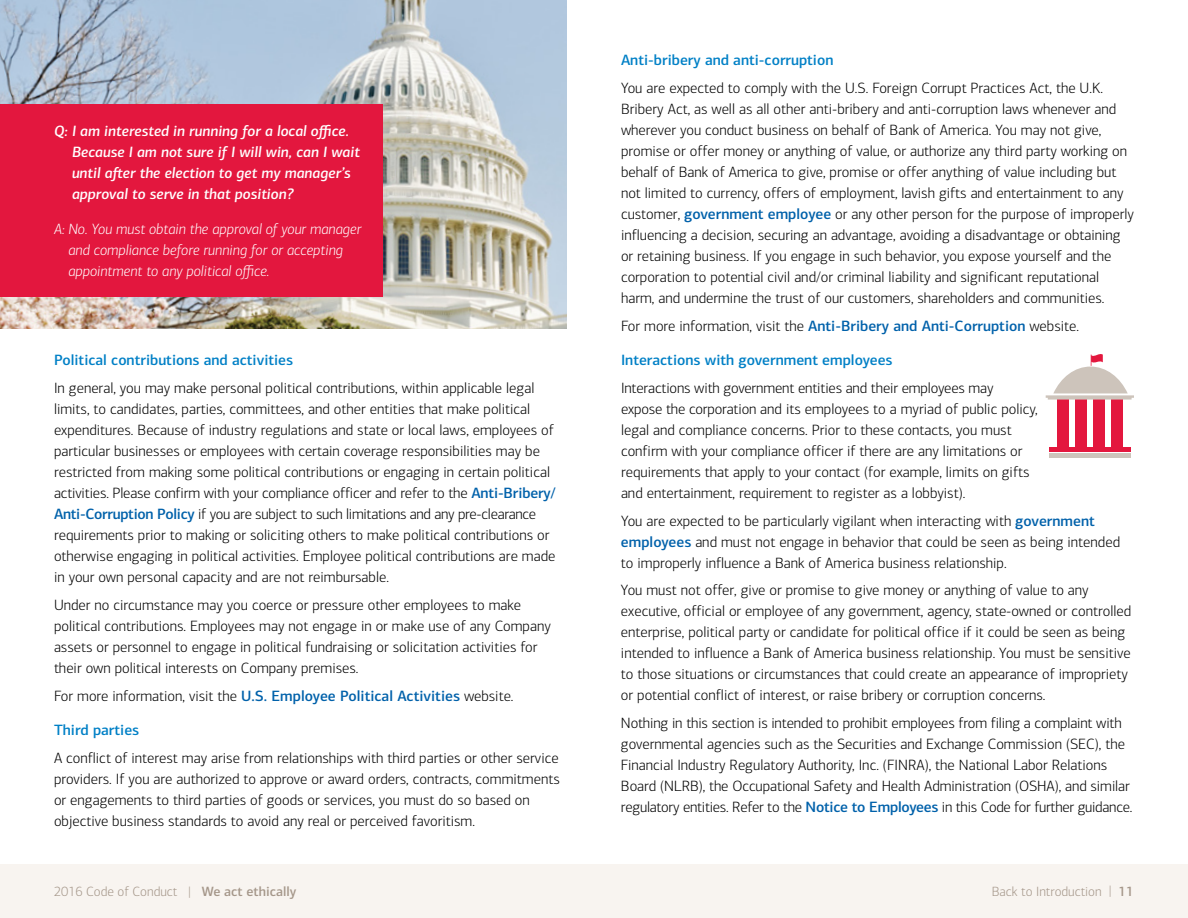
<style>
.page{position:relative;width:1188px;height:918px;background:#fff}
.page>*{position:absolute;margin:0;border:0;box-sizing:border-box;transform-origin:0 0}
.t1{font:300 15px/21px "Connections";color:#000}
.t2{font:italic 500 15px/21px "Connections";color:#fff}
.t3{font:italic 300 15px/21px "Connections";color:#fff}
.t4{font:500 15px "Connections";color:#0080c6}
.t5{font:300 13.5px "Connections";color:#a5978a}
.t6{font:500 13.5px "Connections";color:#a5978a}
.s1{font-weight:500;color:#0061aa}
.s2{font-weight:500}
</style>
<div class="page">
<div style="left:0;top:864px;width:1188px;height:54px;background:#f8f4f0"></div>
<img style="left:0;top:0;width:567px;height:328px">
<div style="left:0;top:105px;width:382px;height:192px;background:#e3173e"></div>
<div style="left:1058px;top:399px;width:11px;height:52px;background:#e3173e"></div>
<div style="left:1076px;top:399px;width:11px;height:52px;background:#e3173e"></div>
<div style="left:1094px;top:399px;width:11px;height:52px;background:#e3173e"></div>
<div style="left:1112px;top:399px;width:11px;height:52px;background:#e3173e"></div>
<div style="left:1050px;top:447px;width:81px;height:5px;background:#e3173e"></div>
<hr style="left:1050px;top:454px;width:81px;height:4px;background:#cdc4bb">
<svg style="left:1046px;top:354px;width:88px;height:46px"></svg>
<p class="t2" style="left:72px;top:121px;width:289px;text-indent:-18px">Q: I am interested in running for a local office.<br>Because I am not sure if I will win, can I wait until after the election to get my manager’s approval to serve in that position?</p>
<p class="t3" style="left:68px;top:218px;width:295px;text-indent:-14px">A: No. You must obtain the approval of your manager and compliance before running for or accepting appointment to any political office.</p>
<p class="t4" style="left:54px;top:351px;width:241px">Political contributions and activities</p>
<p class="t1" style="left:54px;top:378px;width:503px">In general, you may make personal political contributions, within applicable legal limits, to candidates, parties, committees, and other entities that make political expenditures. Because of industry regulations and state or local laws, employees of particular businesses or employees with certain coverage responsibilities may be restricted from making some political contributions or engaging in certain political activities. Please confirm with your compliance officer and refer to the <span class="s1">Anti-Bribery/ Anti-Corruption Policy</span> if you are subject to such limitations and any pre-clearance requirements prior to making or soliciting others to make political contributions or otherwise engaging in political activities. Employee political contributions are made in your own personal capacity and are not reimbursable.</p>
<p class="t1" style="left:54px;top:594px;width:498px">Under no circumstance may you coerce or pressure other employees to make political contributions. Employees may not engage in or make use of any Company assets or personnel to engage in political fundraising or solicitation activities for their own political interests on Company premises.</p>
<p class="t1" style="left:54px;top:685px;width:461px">For more information, visit the <span class="s1">U.S. Employee Political Activities</span> website.</p>
<p class="t4" style="left:54px;top:721px;width:87px">Third parties</p>
<p class="t1" style="left:54px;top:747px;width:507px">A conflict of interest may arise from relationships with third parties or other service providers. If you are authorized to approve or award orders, contracts, commitments or engagements to third parties of goods or services, you must do so based on objective business standards to avoid any real or perceived favoritism.</p>
<p class="t4" style="left:621px;top:51px;width:214px">Anti-bribery and anti-corruption</p>
<p class="t1" style="left:621px;top:78px;width:515px">You are expected to comply with the U.S. Foreign Corrupt Practices Act, the U.K.<br>Bribery Act, as well as all other anti-bribery and anti-corruption laws whenever and wherever you conduct business on behalf of Bank of America. You may not give, promise or offer money or anything of value, or authorize any third party working on behalf of Bank of America to give, promise or offer anything of value including but not limited to currency, offers of employment, lavish gifts and entertainment to any customer, <span class="s1">government employee</span> or any other person for the purpose of improperly influencing a decision, securing an advantage, avoiding a disadvantage or obtaining or retaining business. If you engage in such behavior, you expose yourself and the corporation to potential civil and/or criminal liability and significant reputational harm, and undermine the trust of our customers, shareholders and communities.</p>
<p class="t1" style="left:621px;top:315px;width:460px">For more information, visit the <span class="s1">Anti-Bribery and Anti-Corruption</span> website.</p>
<p class="t4" style="left:621px;top:351px;width:273px">Interactions with government employees</p>
<p class="t1" style="left:621px;top:378px;width:418px">Interactions with government entities and their employees may expose the corporation and its employees to a myriad of public policy, legal and compliance concerns. Prior to these contacts, you must confirm with your compliance officer if there are any limitations or requirements that apply to your contact (for example, limits on gifts and entertainment, requirement to register as a lobbyist).</p>
<p class="t1" style="left:621px;top:510px;width:501px">You are expected to be particularly vigilant when interacting with <span class="s1">government employees</span> and must not engage in behavior that could be seen as being intended to improperly influence a Bank of America business relationship.</p>
<p class="t1" style="left:621px;top:580px;width:512px">You must not offer, give or promise to give money or anything of value to any executive, official or employee of any government, agency, state-owned or controlled enterprise, political party or candidate for political office if it could be seen as being intended to influence a Bank of America business relationship. You must be sensitive to those situations or circumstances that could create an appearance of impropriety or potential conflict of interest, or raise bribery or corruption concerns.</p>
<p class="t1" style="left:621px;top:713px;width:513px">Nothing in this section is intended to prohibit employees from filing a complaint with governmental agencies such as the Securities and Exchange Commission (SEC), the Financial Industry Regulatory Authority, Inc. (FINRA), the National Labor Relations Board (NLRB), the Occupational Safety and Health Administration (OSHA), and similar regulatory entities. Refer to the <span class="s1">Notice to Employees</span> in this Code for further guidance.</p>
<p class="t5" style="left:992px;top:884px;width:122px">Back to Introduction |</p>
<p class="t5" style="left:54px;top:884px;width:244px">2016 Code of Conduct | <span class="s2">We act ethically</span></p>
<p class="t6" style="left:1119px;top:883px;width:17px">11</p>
</div>
